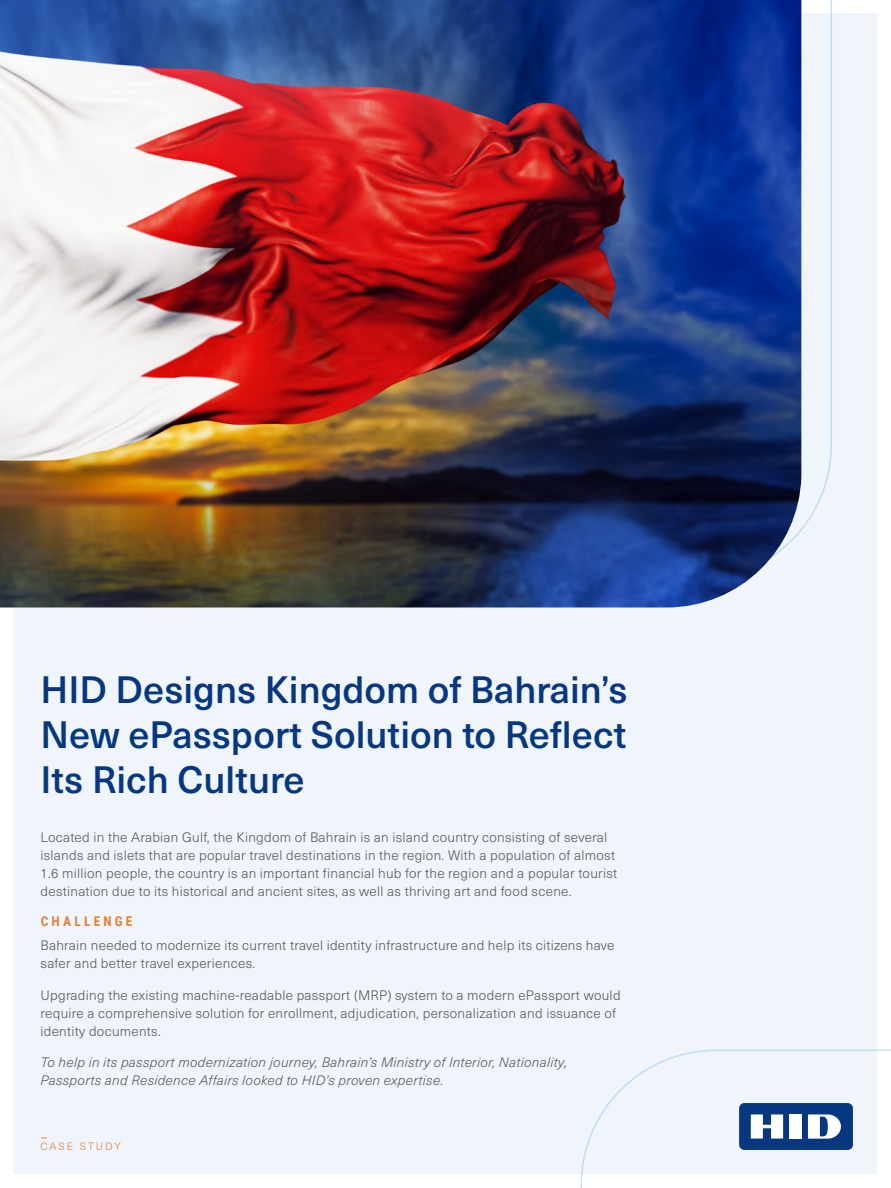
<style>
.page{position:relative;width:891px;height:1188px;background:#fff}
.page>*{position:absolute;margin:0;border:0;box-sizing:border-box;transform-origin:0 0}
.cs_1st_page_large_he{font:500 37.5px/45px "Neue Haas Unica Pro";color:#07377e;text-align:justify}
.t1{font:100 25.5px "Neue Haas Unica Pro";color:#e2813c}
.cs_main_body{font:300 13.5px/18px "Neue Haas Unica Pro";letter-spacing:.02em;color:#58595b}
.cs_main_body-2{font:italic 300 13.5px/18px "Neue Haas Unica Pro";letter-spacing:.02em;color:#58595b}
.cs_small_section_sub{font:700 13.5px "Roboto Condensed";letter-spacing:.235em;color:#e2813c}
.t2{font:300 10.5px "Neue Haas Unica Pro";letter-spacing:.175em;color:#e2813c}
</style>
<div class="page">
<div style="left:14px;top:14px;width:864px;height:1160px;background:#eff5fb"></div>
<svg style="left:580px;top:1049px;width:311px;height:139px"></svg>
<img style="left:0;top:0;width:801px;height:608px">
<h1 class="cs_1st_page_large_he" style="left:40px;top:668px;width:589px">HID Designs Kingdom of Bahrain’s New ePassport Solution to Reflect Its Rich Culture</h1>
<p class="cs_main_body" style="left:40px;top:828px;width:578px">Located in the Arabian Gulf, the Kingdom of Bahrain is an island country consisting of several islands and islets that are popular travel destinations in the region. With a population of almost 1.6 million people, the country is an important financial hub for the region and a popular tourist destination due to its historical and ancient sites, as well as thriving art and food scene.</p>
<h3 class="cs_small_section_sub" style="left:41px;top:911px;width:93px">CHALLENGE</h3>
<p class="cs_main_body" style="left:40px;top:937px;width:576px">Bahrain needed to modernize its current travel identity infrastructure and help its citizens have safer and better travel experiences.</p>
<p class="cs_main_body" style="left:40px;top:986px;width:582px">Upgrading the existing machine-readable passport (MRP) system to a modern ePassport would require a comprehensive solution for enrollment, adjudication, personalization and issuance of identity documents.</p>
<p class="cs_main_body-2" style="left:40px;top:1054px;width:528px">To help in its passport modernization journey, Bahrain’s Ministry of Interior, Nationality,<br>Passports and Residence Affairs looked to HID’s proven expertise.</p>
<h2 class="t1" style="left:40px;top:1123px;width:9px">-</h2>
<p class="t2" style="left:40px;top:1140px;width:82px">CASE STUDY</p>
</div>
